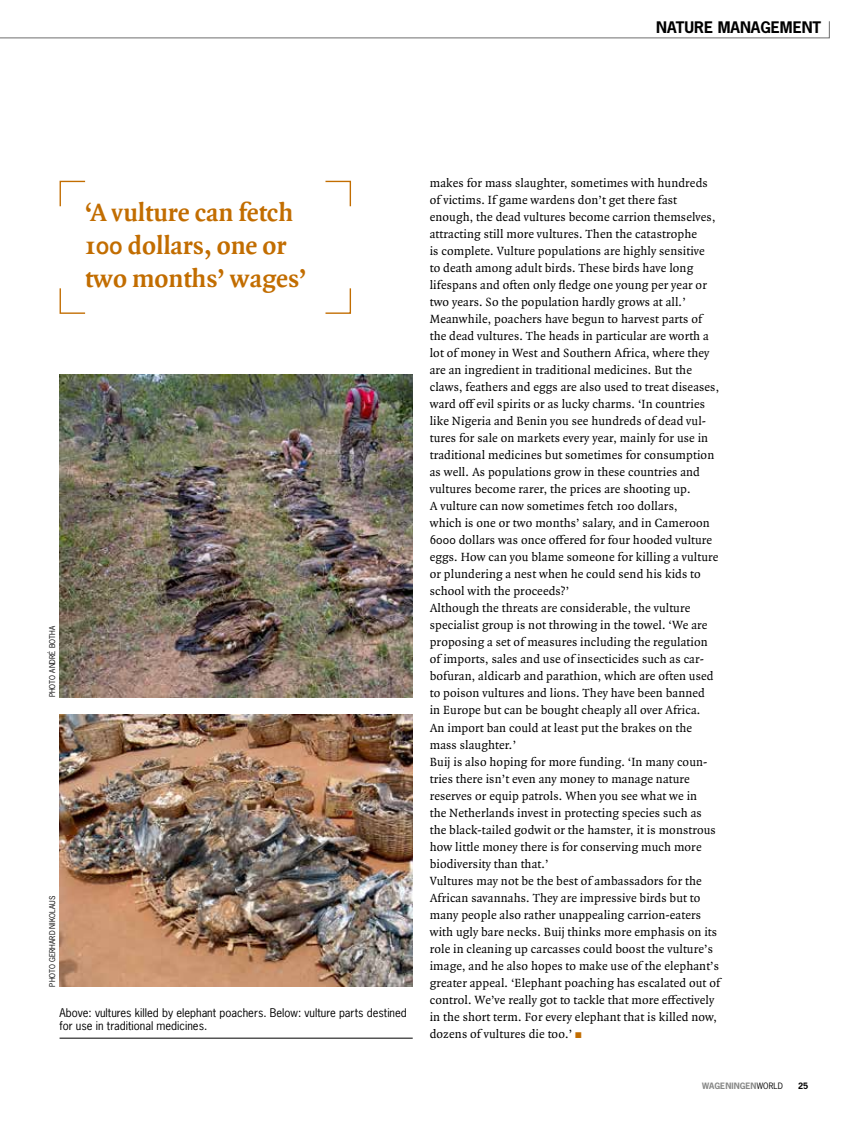
<style>
.page{position:relative;width:851px;height:1127px;background:#fff}
.page>*{position:absolute;margin:0;border:0;box-sizing:border-box;transform-origin:0 0}
.t1{font:700 27px/33px "Quadraat OT";color:#c26d00}
.t2{font:700 15px "News Gothic Std";color:#000}
.t3{font:12.75px/17px "Quadraat OT";letter-spacing:.01em;color:#000}
.t4{font:11.25px/13.5px "News Gothic Std";color:#000}
.t5{font:700 8.25px "News Gothic Std";letter-spacing:.01em;color:#868786}
.t6{font:700 8.25px "News Gothic Std";color:#000}
.t7{font:7.5px "News Gothic Std";color:#000}
.s1{font-weight:400;color:#000}
</style>
<div class="page">
<img style="left:60px;top:714px;width:352px;height:272px">
<img style="left:60px;top:374px;width:352px;height:323px">
<hr style="left:60px;top:1038px;width:352px;height:1px;background:#000">
<svg style="left:59px;top:180px;width:27px;height:27px"></svg>
<svg style="left:59px;top:288px;width:27px;height:26px"></svg>
<svg style="left:325px;top:180px;width:26px;height:27px"></svg>
<svg style="left:325px;top:288px;width:26px;height:26px"></svg>
<svg style="left:0;top:21px;width:830px;height:18px"></svg>
<p class="t2" style="left:656px;top:17px;width:166px">NATURE MANAGEMENT</p>
<h1 class="t1" style="left:85px;top:196px;width:223px">‘A vulture can fetch<br>100 dollars, one or two months’ wages’</h1>
<p class="t7" style="left:48px;top:697px;width:73px;rotate:-90deg">PHOTO ANDRÉ BOTHA</p>
<p class="t7" style="left:48px;top:986px;width:92px;rotate:-90deg">PHOTO GERHARD NIKOLAUS</p>
<p class="t4" style="left:60px;top:1005px;width:349px">Above: vultures killed by elephant poachers. Below: vulture parts destined for use in traditional medicines.</p>
<p class="t3" style="left:429px;top:175px;width:292px">makes for mass slaughter, sometimes with hundreds of victims. If game wardens don’t get there fast enough, the dead vultures become carrion themselves, attracting still more vultures. Then the catastrophe<br>is complete. Vulture populations are highly sensitive<br>to death among adult birds. These birds have long lifespans and often only fledge one young per year or two years. So the population hardly grows at all.’ Meanwhile, poachers have begun to harvest parts of the dead vultures. The heads in particular are worth a lot of money in West and Southern Africa, where they are an ingredient in traditional medicines. But the claws, feathers and eggs are also used to treat diseases, ward off evil spirits or as lucky charms. ‘In countries like Nigeria and Benin you see hundreds of dead vul&shy;tures for sale on markets every year, mainly for use in traditional medicines but sometimes for consumption as well. As populations grow in these countries and vultures become rarer, the prices are shooting up.<br>A vulture can now sometimes fetch 100 dollars,<br>which is one or two months’ salary, and in Cameroon 6000 dollars was once offered for four hooded vulture eggs. How can you blame someone for killing a vulture or plundering a nest when he could send his kids to school with the proceeds?’<br>Although the threats are considerable, the vulture specialist group is not throwing in the towel. ‘We are proposing a set of measures including the regulation of imports, sales and use of insecticides such as car&shy;bofuran, aldicarb and parathion, which are often used to poison vultures and lions. They have been banned<br>in Europe but can be bought cheaply all over Africa.<br>An import ban could at least put the brakes on the mass slaughter.’<br>Buij is also hoping for more funding. ‘In many coun&shy;tries there isn’t even any money to manage nature reserves or equip patrols. When you see what we in<br>the Netherlands invest in protecting species such as the black-tailed godwit or the hamster, it is monstrous how little money there is for conserving much more biodiversity than that.’<br>Vultures may not be the best of ambassadors for the African savannahs. They are impressive birds but to many people also rather unappealing carrion-eaters with ugly bare necks. Buij thinks more emphasis on its role in cleaning up carcasses could boost the vulture’s image, and he also hopes to make use of the elephant’s greater appeal. ‘Elephant poaching has escalated out of control. We’ve really got to tackle that more effectively in the short term. For every elephant that is killed now, dozens of vultures die too.’</p>
<p class="t5" style="left:702px;top:1080px;width:82px">WAGENINGEN<span class="s1">WORLD</span></p>
<p class="t6" style="left:798px;top:1080px;width:12px">25</p>
</div>
